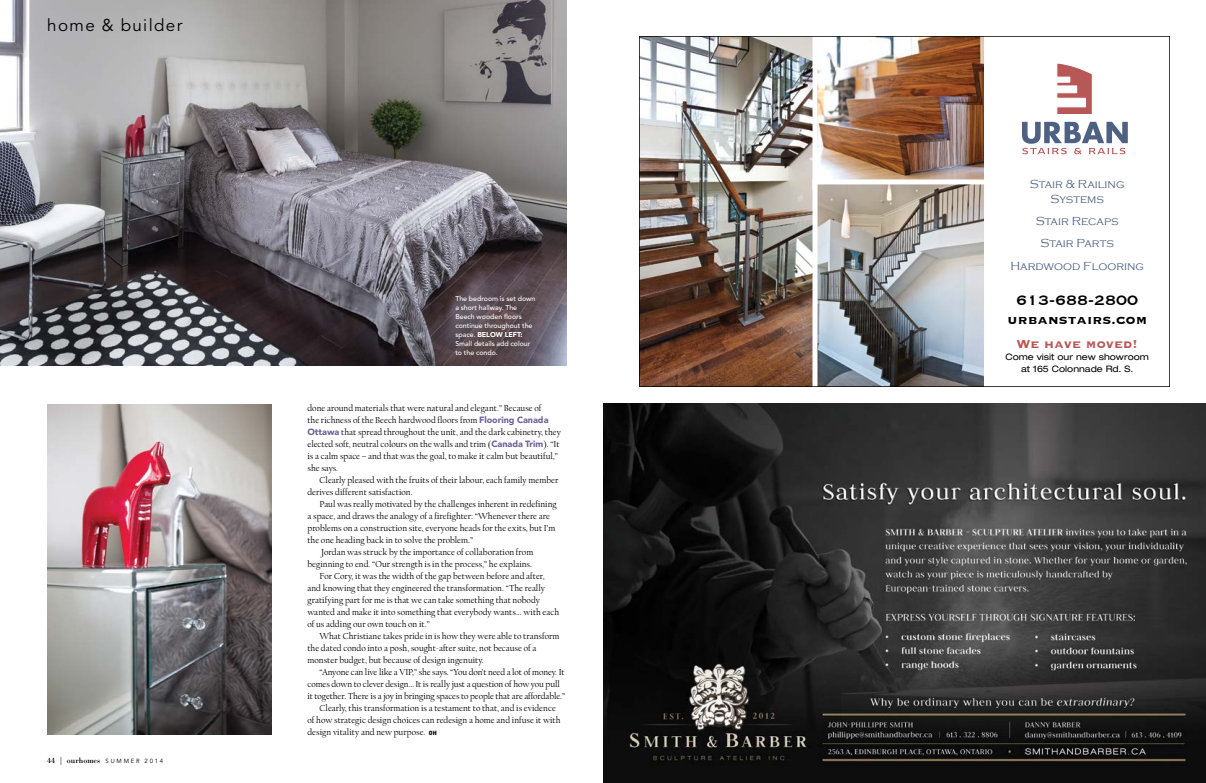
<style>
.page{position:relative;width:1206px;height:783px;background:#fff}
.page>*{position:absolute;margin:0;border:0;box-sizing:border-box;transform-origin:0 0}
.t1{font:18px "Copperplate";color:#000}
.NEW_-_Slug_Left{font:17px "Avenir";letter-spacing:.08em;color:#000}
.t2{font:700 16px "Copperplate";color:#000}
.t3{font:700 14.9px "Copperplate";color:#b85856}
.t4{font:300 12px/22.4px "Copperplate Gothic";color:#4f6182;text-align:center}
.NEW_-_body_copy{font:9px/12px "FB Californian";color:#000}
.t5{font:expanded 8.9px/12px "Helvetica Neue";color:#000;text-align:center}
.t6{font:8px "Bodoni";color:#000}
.NEW_-_Photo_Cutlines{font:500 7px/9px "Avenir";color:#fff}
.s1{font-family:"Avenir";font-size:6px}
.s2{font-weight:900}
.s3{font-family:"Avenir";font-weight:900;color:#6c6195}
.s4{font-family:"DIN";font-weight:900;font-size:6px}
</style>
<div class="page">
<img style="left:0;top:0;width:566px;height:365px">
<img style="left:47px;top:405px;width:224px;height:330px">
<img style="left:641px;top:38px;width:169px;height:347px">
<img style="left:810px;top:38px;width:174px;height:139px">
<img style="left:810px;top:177px;width:174px;height:208px">
<svg style="left:1057px;top:63px;width:35px;height:51px"></svg>
<svg style="left:1022px;top:122px;width:106px;height:32px"></svg>
<img style="left:603px;top:404px;width:603px;height:379px">
<p class="NEW_-_Slug_Left" style="left:47px;top:15px;width:137px">home &amp; builder</p>
<p class="t6" style="left:47px;top:756px;width:117px">44 | ourhomes <span class="s1">SUMMER 2014</span></p>
<p class="t4" style="left:1030px;top:177px;width:96px;line-height:14.4px">Stair &amp; Railing<br>Systems</p>
<p class="t4" style="left:1010px;top:210px;width:135px">Stair Recaps<br>Stair Parts<br>Hardwood Flooring</p>
<p class="NEW_-_Photo_Cutlines" style="left:455px;top:294px;width:82px">The bedroom is set down a short hallway. The<br>Beech wooden floors continue throughout the space. <span class="s2">BELOW LEFT:<br></span>Small details add colour to the condo.</p>
<p class="t1" style="left:1016px;top:288px;width:123px">613-688-2800</p>
<p class="t2" style="left:1007px;top:309px;width:142px">urbanstairs.com</p>
<p class="t3" style="left:1016px;top:334px;width:123px">We have moved!</p>
<p class="t5" style="left:1006px;top:351px;width:145px">Come visit our new showroom at 165 Colonnade Rd. S.</p>
<p class="NEW_-_body_copy" style="left:308px;top:403px;width:255px">done around materials that were natural and elegant.” Because of<br>the richness of the Beech hardwood floors from <span class="s3">Flooring Canada Ottawa</span> that spread throughout the unit, and the dark cabinetry, they elected soft, neutral colours on the walls and trim (<span class="s3">Canada Trim</span>). “It is a calm space – and that was the goal, to make it calm but beautiful,” she says.</p>
<p class="NEW_-_body_copy" style="left:308px;top:475px;width:252px;text-indent:12px">Clearly pleased with the fruits of their labour, each family member derives different satisfaction.</p>
<p class="NEW_-_body_copy" style="left:308px;top:499px;width:251px;text-indent:12px">Paul was really motivated by the challenges inherent in redefining a space, and draws the analogy of a firefighter: “Whenever there are problems on a construction site, everyone heads for the exits, but I’m the one heading back in to solve the problem.”</p>
<p class="NEW_-_body_copy" style="left:308px;top:547px;width:227px;text-align:right">Jordan was struck by the importance of collaboration from beginning to end. “Our strength is in the process,” he explains.</p>
<p class="NEW_-_body_copy" style="left:308px;top:571px;width:253px;text-indent:12px">For Cory, it was the width of the gap between before and after, and knowing that they engineered the transformation. “The really gratifying part for me is that we can take something that nobody wanted and make it into something that everybody wants... with each of us adding our own touch on it.”</p>
<p class="NEW_-_body_copy" style="left:308px;top:631px;width:254px;text-indent:12px">What Christiane takes pride in is how they were able to transform the dated condo into a posh, sought-after suite, not because of a monster budget, but because of design ingenuity.</p>
<p class="NEW_-_body_copy" style="left:308px;top:667px;width:259px;text-indent:12px">“Anyone can live like a VIP,” she says. “You don’t need a lot of money. It comes down to clever design… It is really just a question of how you pull it together. There is a joy in bringing spaces to people that are affordable.”</p>
<p class="NEW_-_body_copy" style="left:308px;top:703px;width:255px;text-indent:12px">Clearly, this transformation is a testament to that, and is evidence of how strategic design choices can redesign a home and infuse it with design vitality and new purpose. <span class="s4">OH</span></p>
</div>
